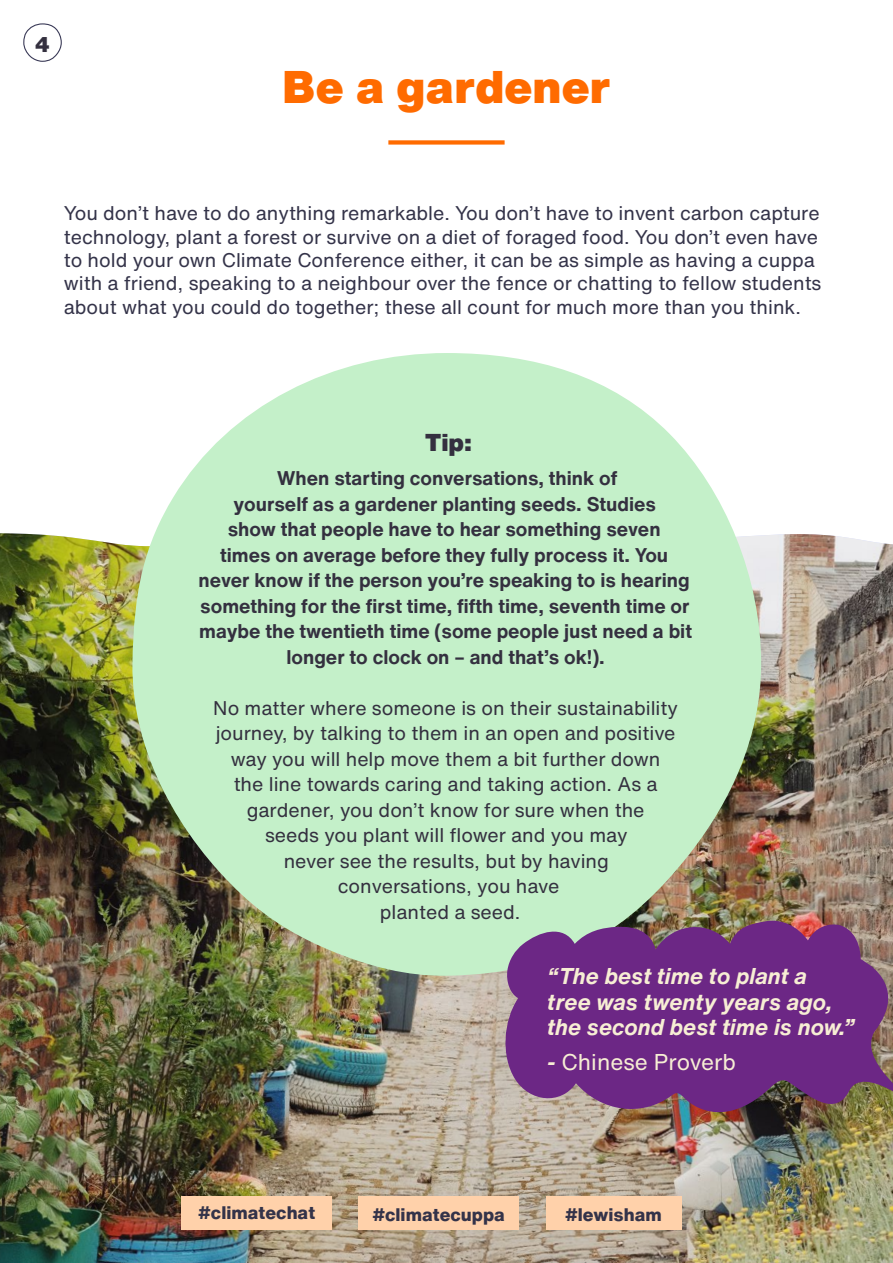
<style>
.page{position:relative;width:893px;height:1263px;background:#fff}
.page>*{position:absolute;margin:0;border:0;box-sizing:border-box;transform-origin:0 0}
.t1{font:900 45px "Helvetica Now Text";color:#ff6b00}
.t2{font:900 24px "Helvetica Now Text";color:#34303f}
.t3{font:italic 700 22.5px/25.5px "Helvetica Now Text";color:#f7eed4}
.t4{font:22.5px "Helvetica Now Text";color:#f7eed4}
.t5{font:900 21px "Helvetica Now Text";color:#34303f}
.t6{font:19.5px/23.4px "Helvetica Now Text";color:#343349}
.t7{font:700 19.5px/25.5px "Helvetica Now Text";color:#34303f;text-align:center}
.t8{font:19.5px/25.5px "Helvetica Now Text";color:#34303f;text-align:center}
.t9{font:800 17.85px "Helvetica Now Text";color:#343349}
.s1{font-weight:700;font-style:italic}
</style>
<div class="page">
<svg style="left:23px;top:23px;width:39px;height:39px"></svg>
<img style="left:0;top:533px;width:893px;height:730px">
<div style="left:388px;top:140px;width:117px;height:5px;background:#ff6b00"></div>
<img style="left:131px;top:353px;width:630px;height:623px">
<svg style="left:170px;top:379px;width:552px;height:550px;background:#c3ebc6"></svg>
<svg style="left:501px;top:918px;width:392px;height:200px;background:#753d80"></svg>
<div style="left:358px;top:1196px;width:161px;height:34px;background:#ffd1aa"></div>
<div style="left:546px;top:1196px;width:135px;height:34px;background:#ffd1aa"></div>
<div style="left:181px;top:1196px;width:151px;height:34px;background:#ffd1aa"></div>
<p class="t5" style="left:35px;top:29px;width:17px">4</p>
<h1 class="t1" style="left:282px;top:53px;width:330px">Be a gardener</h1>
<p class="t6" style="left:64px;top:201px;width:759px">You don’t have to do anything remarkable. You don’t have to invent carbon capture technology, plant a forest or survive on a diet of foraged food. You don’t even have to hold your own Climate Conference either, it can be as simple as having a cuppa with a friend, speaking to a neighbour over the fence or chatting to fellow students about what you could do together; these all count for much more than you think.</p>
<p class="t2" style="left:425px;top:424px;width:48px">Tip:</p>
<p class="t7" style="left:199px;top:465px;width:495px">When starting conversations, think of<br>yourself as a gardener planting seeds. Studies<br>show that people have to hear something seven<br>times on average before they fully process it. You never know if the person you’re speaking to is hearing something for the first time, fifth time, seventh time or maybe the twentieth time (some people just need a bit longer to clock on – and that’s ok!).</p>
<p class="t8" style="left:213px;top:694px;width:466px">No matter where someone is on their sustainability journey, by talking to them in an open and positive way you will help move them a bit further down<br>the line towards caring and taking action. As a gardener, you don’t know for sure when the<br>seeds you plant will flower and you may<br>never see the results, but by having<br>conversations, you have<br>planted a seed.</p>
<p class="t3" style="left:547px;top:963px;width:309px">“The best time to plant a tree was twenty years ago, the second best time is now.”</p>
<p class="t4" style="left:547px;top:1044px;width:190px"><span class="s1">-</span> Chinese Proverb</p>
<p class="t9" style="left:198px;top:1199px;width:119px">#climatechat</p>
<p class="t9" style="left:372px;top:1201px;width:134px">#climatecuppa</p>
<p class="t9" style="left:565px;top:1201px;width:98px">#lewisham</p>
</div>
